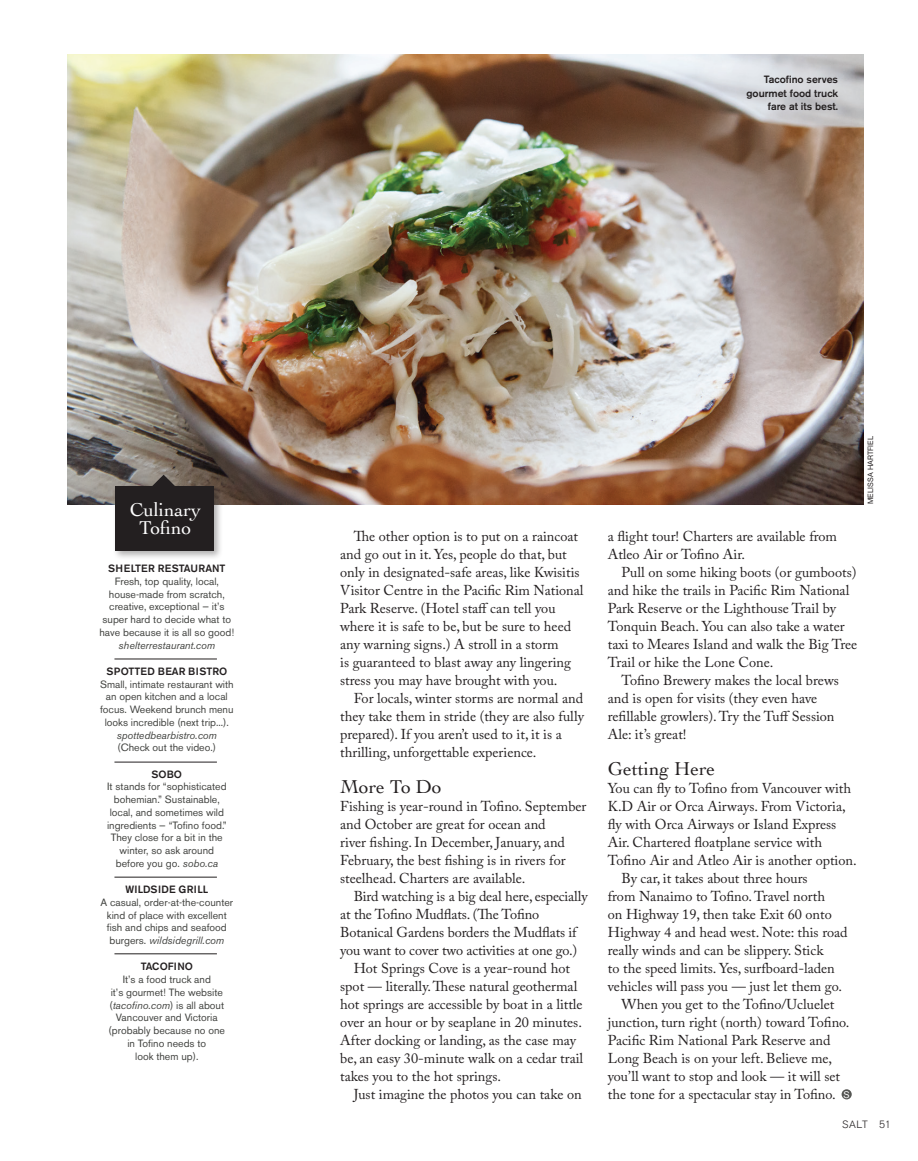
<style>
.page{position:relative;width:918px;height:1161px;background:#fff}
.page>*{position:absolute;margin:0;border:0;box-sizing:border-box;transform-origin:0 0}
.t1{font:19.5px "Cochin";color:#231f20}
.t2{font:19.5px/18px "Cochin";color:#fff;text-align:center}
.t3{font:14.25px/18px "Adobe Caslon Pro";color:#231f20}
.t4{font:10.5px/12.8px "Akzidenz Grotesk BE";color:#434441;text-align:center}
.t5{font:500 10.5px/13.5px "Akzidenz Grotesk BE";color:#231f20;text-align:right}
.t6{font:italic 10.5px "Akzidenz Grotesk BE";color:#434441}
.t7{font:500 10.5px "Akzidenz Grotesk BE";letter-spacing:.04em;color:#231f20}
.t8{font:500 10.5px "Akzidenz Grotesk BE";letter-spacing:.02em;color:#231f20}
.t9{font:300 10.5px "Akzidenz Grotesk BE";letter-spacing:.02em;color:#231f20}
.t10{font:7.5px "Helvetica Neue LT Std";letter-spacing:.015em;color:#231f20}
.s1{font-style:italic}
.s2{font-family:"Akzidenz Grotesk BE";font-size:9.6px;color:#fff}
</style>
<div class="page">
<img style="left:67px;top:54px;width:797px;height:450px">
<svg style="left:842px;top:1089px;width:10px;height:10px"></svg>
<div style="left:113px;top:483px;width:111px;height:77px;background:#231f20;opacity:.35"></div>
<div style="left:115px;top:486px;width:99px;height:65px;background:#231f20"></div>
<hr style="left:114px;top:659px;width:103px;height:1px;background:#231f20">
<hr style="left:114px;top:762px;width:103px;height:1px;background:#231f20">
<hr style="left:114px;top:877px;width:103px;height:1px;background:#231f20">
<hr style="left:114px;top:954px;width:103px;height:1px;background:#231f20">
<svg style="left:139px;top:475px;width:49px;height:11px"></svg>
<p class="t5" style="left:746px;top:73px;width:93px">Tacofino serves gourmet food truck fare at its best.</p>
<h1 class="t2" style="left:130px;top:501px;width:73px">Culinary<br>Tofino</h1>
<p class="t5" style="left:108px;top:562px;width:119px">Shelter Restaurant</p>
<p class="t4" style="left:99px;top:575px;width:136px">Fresh, top quality, local, house-made from scratch, creative, exceptional — it’s super hard to decide what to have because it is all so good!</p>
<p class="t6" style="left:119px;top:639px;width:98px">shelterrestaurant.com</p>
<p class="t5" style="left:106px;top:664px;width:122px">Spotted B ear B istro</p>
<p class="t4" style="left:100px;top:678px;width:135px">Small, intimate restaurant with an open kitchen and a local focus. Weekend brunch menu looks incredible (next trip...).</p>
<p class="t6" style="left:117px;top:729px;width:102px">spottedbearbistro.com</p>
<p class="t4" style="left:118px;top:741px;width:100px">(Check out the video.)</p>
<p class="t5" style="left:152px;top:767px;width:9px">SOBO</p>
<p class="t4" style="left:107px;top:780px;width:121px">It stands for “sophisticated bohemian.” Sustainable, local, and sometimes wild ingredients — “Tofino food.”<br>They close for a bit in the winter, so ask around before you go. <span class="s1">sobo.ca</span></p>
<p class="t7" style="left:125px;top:883px;width:84px">Wildside Grill</p>
<p class="t4" style="left:101px;top:896px;width:134px">A casual, order-at-the-counter kind of place with excellent fish and chips and seafood burgers. <span class="s1">wildsidegrill.com</span></p>
<p class="t8" style="left:141px;top:960px;width:54px">Tacofino</p>
<p class="t4" style="left:109px;top:973px;width:118px">It’s a food truck and<br>it’s gourmet! The website (<span class="s1">tacofino.com</span>) is all about<br>Vancouver and Victoria (probably because no one in Tofino needs to<br>look them up).</p>
<p class="t3" style="left:340px;top:528px;width:245px;text-indent:13px">The other option is to put on a raincoat and go out in it. Yes, people do that, but only in designated-safe areas, like Kwisitis Visitor Centre in the Pacific Rim National Park Reserve. (Hotel staff can tell you where it is safe to be, but be sure to heed any warning signs.) A stroll in a storm<br>is guaranteed to blast away any lingering stress you may have brought with you.</p>
<p class="t3" style="left:340px;top:689px;width:245px;text-indent:13px">For locals, winter storms are normal and they take them in stride (they are also fully prepared). If you aren’t used to it, it is a thrilling, unforgettable experience.</p>
<h1 class="t1" style="left:340px;top:776px;width:103px">More To Do</h1>
<p class="t3" style="left:340px;top:798px;width:248px">Fishing is year-round in Tofino. September and October are great for ocean and<br>river fishing. In December, January, and February, the best fishing is in rivers for steelhead. Charters are available.</p>
<p class="t3" style="left:354px;top:888px;width:236px">Bird watching is a big deal here, especially</p>
<p class="t3" style="left:340px;top:906px;width:201px">at the Tofino Mudflats. (The Tofino</p>
<p class="t3" style="left:340px;top:923px;width:238px">Botanical Gardens borders the Mudflats if</p>
<p class="t3" style="left:340px;top:941px;width:239px">you want to cover two activities at one go.)</p>
<p class="t3" style="left:354px;top:959px;width:218px">Hot Springs Cove is a year-round hot</p>
<p class="t3" style="left:340px;top:977px;width:239px">spot — literally. These natural geothermal</p>
<p class="t3" style="left:340px;top:995px;width:244px">hot springs are accessible by boat in a little</p>
<p class="t3" style="left:340px;top:1013px;width:243px">over an hour or by seaplane in 20 minutes.</p>
<p class="t3" style="left:340px;top:1031px;width:237px">After docking or landing, as the case may</p>
<p class="t3" style="left:340px;top:1049px;width:245px">be, an easy 30-minute walk on a cedar trail</p>
<p class="t3" style="left:340px;top:1067px;width:162px">takes you to the hot springs.</p>
<p class="t3" style="left:354px;top:1085px;width:230px">Just imagine the photos you can take on</p>
<p class="t10" style="left:866px;top:504px;width:70px;rotate:-90deg">melissa hartfiel</p>
<p class="t3" style="left:608px;top:527px;width:231px">a flight tour! Charters are available from<br>Atleo Air or Tofino Air.</p>
<p class="t3" style="left:608px;top:563px;width:251px;text-indent:13px">Pull on some hiking boots (or gumboots) and hike the trails in Pacific Rim National Park Reserve or the Lighthouse Trail by Tonquin Beach. You can also take a water taxi to Meares Island and walk the Big Tree Trail or hike the Lone Cone.</p>
<p class="t3" style="left:608px;top:671px;width:232px;text-indent:13px">Tofino Brewery makes the local brews and is open for visits (they even have refillable growlers). Try the Tuff Session Ale: it’s great!</p>
<h1 class="t1" style="left:608px;top:758px;width:109px">Getting Here</h1>
<p class="t3" style="left:608px;top:780px;width:245px">You can fly to Tofino from Vancouver with</p>
<p class="t3" style="left:608px;top:798px;width:239px">K.D Air or Orca Airways. From Victoria,</p>
<p class="t3" style="left:608px;top:816px;width:230px">fly with Orca Airways or Island Express</p>
<p class="t3" style="left:608px;top:834px;width:216px">Air. Chartered floatplane service with</p>
<p class="t3" style="left:608px;top:852px;width:250px">Tofino Air and Atleo Air is another option.</p>
<p class="t3" style="left:621px;top:870px;width:188px">By car, it takes about three hours</p>
<p class="t3" style="left:608px;top:888px;width:219px">from Nanaimo to Tofino. Travel north</p>
<p class="t3" style="left:608px;top:905px;width:225px">on Highway 19, then take Exit 60 onto</p>
<p class="t3" style="left:608px;top:923px;width:241px">Highway 4 and head west. Note: this road</p>
<p class="t3" style="left:608px;top:941px;width:217px">really winds and can be slippery. Stick</p>
<p class="t3" style="left:608px;top:959px;width:229px">to the speed limits. Yes, surfboard-laden</p>
<p class="t3" style="left:608px;top:977px;width:236px">vehicles will pass you — just let them go.</p>
<p class="t3" style="left:621px;top:995px;width:215px">When you get to the Tofino/Ucluelet</p>
<p class="t3" style="left:608px;top:1013px;width:243px">junction, turn right (north) toward Tofino.</p>
<p class="t3" style="left:608px;top:1031px;width:224px">Pacific Rim National Park Reserve and</p>
<p class="t3" style="left:608px;top:1049px;width:226px">Long Beach is on your left. Believe me,</p>
<p class="t3" style="left:608px;top:1067px;width:234px">you’ll want to stop and look — it will set</p>
<p class="t3" style="left:608px;top:1085px;width:243px">the tone for a spectacular stay in Tofino. <span class="s2">S</span></p>
<p class="t9" style="left:842px;top:1119px;width:50px">salt 51</p>
</div>
